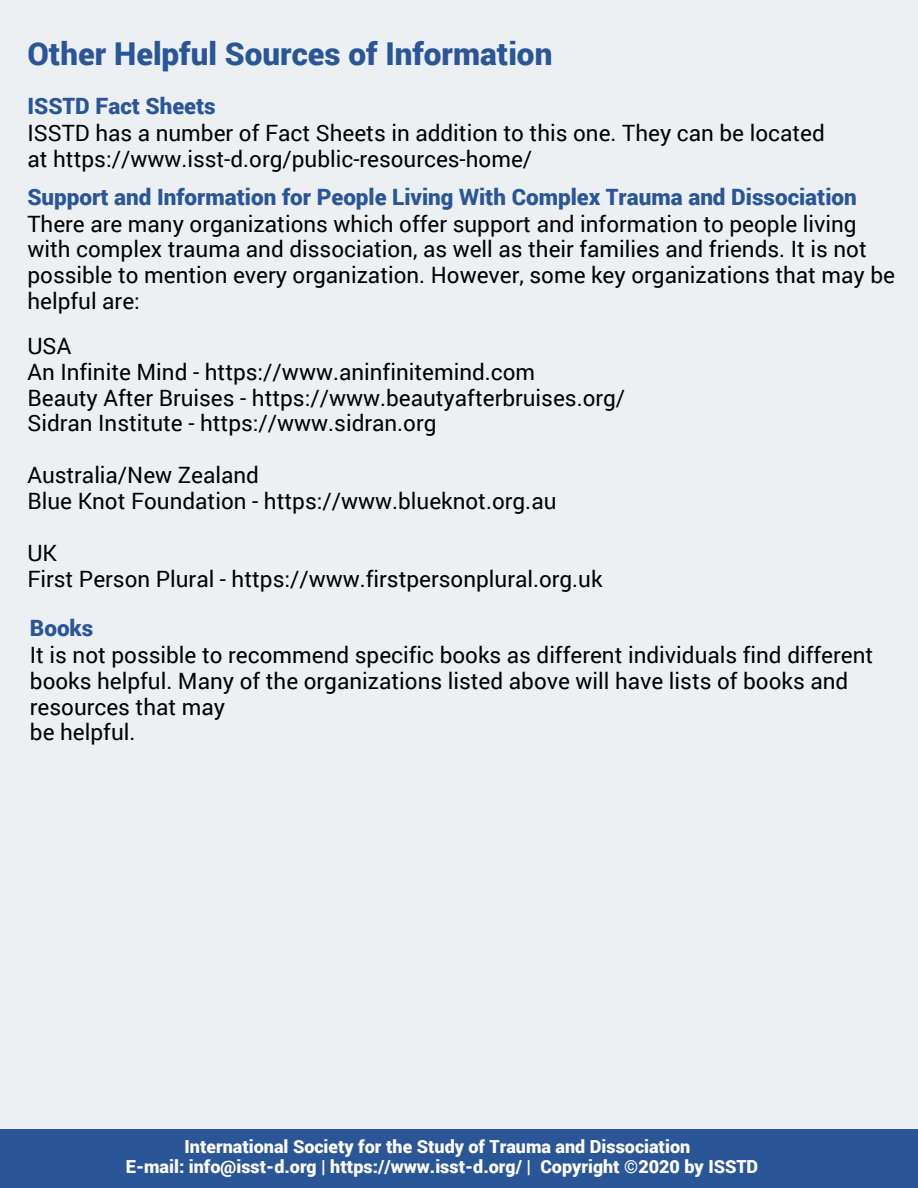
<style>
.page{position:relative;width:918px;height:1188px;background:#edf0f3}
.page>*{position:absolute;margin:0;border:0;box-sizing:border-box;transform-origin:0 0}
.t1{font:900 31.5px "Roboto";color:#2a5698}
.t2{font:22.5px/25.8px "Roboto";color:#000}
.t3{font:900 22.5px "Roboto";color:#2a5698}
.t4{font:900 18px/20.2px "Roboto";color:#fff;text-align:center}
</style>
<div class="page">
<div style="left:0;top:1130px;width:918px;height:58px;background:#2a5698"></div>
<h1 class="t1" style="left:27px;top:32px;width:526px">Other Helpful Sources of Information</h1>
<p class="t3" style="left:27px;top:91px;width:190px">ISSTD Fact Sheets</p>
<p class="t2" style="left:27px;top:119px;width:799px">ISSTD has a number of Fact Sheets in addition to this one. They can be located at https://www.isst-d.org/public-resources-home/</p>
<p class="t3" style="left:27px;top:182px;width:831px">Support and Information for People Living With Complex Trauma and Dissociation</p>
<p class="t2" style="left:27px;top:210px;width:869px">There are many organizations which offer support and information to people living with complex trauma and dissociation, as well as their families and friends. It is not possible to mention every organization. However, some key organizations that may be helpful are:</p>
<p class="t2" style="left:27px;top:332px;width:599px">USA<br>An Infinite Mind - https://www.aninfinitemind.com<br>Beauty After Bruises - https://www.beautyafterbruises.org/ Sidran Institute - https://www.sidran.org</p>
<p class="t2" style="left:27px;top:462px;width:531px">Australia/New Zealand<br>Blue Knot Foundation - https://www.blueknot.org.au</p>
<p class="t2" style="left:27px;top:539px;width:577px">UK<br>First Person Plural - https://www.firstpersonplural.org.uk</p>
<p class="t3" style="left:30px;top:613px;width:65px">Books</p>
<p class="t2" style="left:30px;top:641px;width:845px">It is not possible to recommend specific books as different individuals find different books helpful. Many of the organizations listed above will have lists of books and resources that may<br>be helpful.</p>
<p class="t4" style="left:126px;top:1136px;width:634px">International Society for the Study of Trauma and Dissociation<br>E-mail: info@isst-d.org | https://www.isst-d.org/ | Copyright ©2020 by ISSTD</p>
</div>
